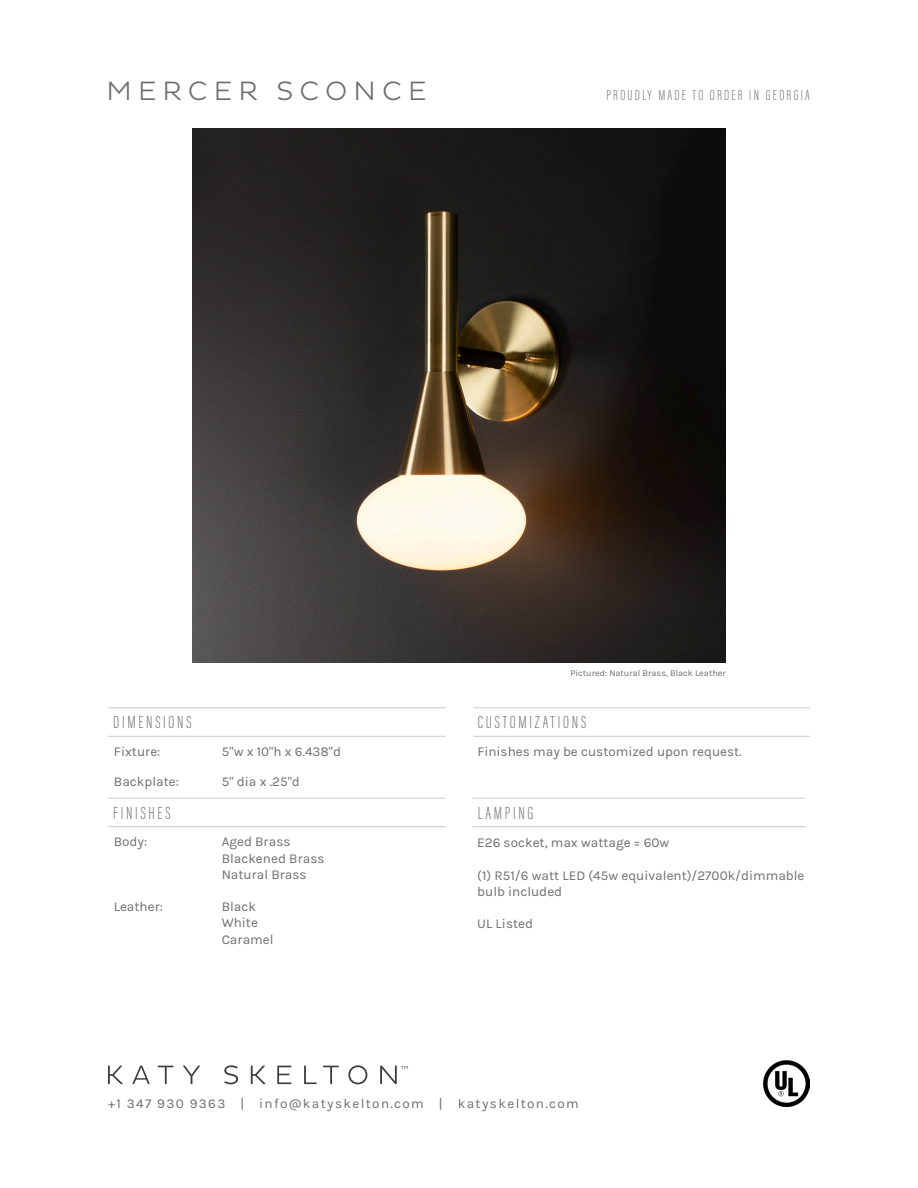
<style>
.page{position:relative;width:918px;height:1188px;background:#fff}
.page>*{position:absolute;margin:0;border:0;box-sizing:border-box;transform-origin:0 0}
.t1{font:300 27px "Pluto Sans";letter-spacing:.225em;color:#6d6e71}
.t2{font:200 18px "Acumin Pro Extra Cond";letter-spacing:.15em;color:#6d6e71}
.t3{font:200 15px "Acumin Pro Extra Cond";letter-spacing:.15em;color:#6d6e71}
.t4{font:13.5px/16.2px "Karla";color:#6d6e71}
.t5{font:13.5px "Karla";letter-spacing:.1em;color:#6d6e71}
.t6{font:9px "Karla";color:#6d6e71}
.t7{font:300 4.5px "Pluto Sans";color:#231f20}
</style>
<div class="page">
<img style="left:192px;top:128px;width:534px;height:534px">
<hr style="left:473px;top:707px;width:337px;height:1px;background:#cacbc4">
<hr style="left:473px;top:736px;width:337px;height:1px;background:#cacbc4">
<hr style="left:108px;top:707px;width:338px;height:1px;background:#cacbc4">
<hr style="left:108px;top:736px;width:338px;height:1px;background:#cacbc4">
<svg style="left:108px;top:1066px;width:15px;height:18px"></svg>
<svg style="left:132px;top:1066px;width:18px;height:18px"></svg>
<svg style="left:158px;top:1066px;width:15px;height:18px"></svg>
<svg style="left:183px;top:1066px;width:17px;height:18px"></svg>
<svg style="left:224px;top:1065px;width:14px;height:19px"></svg>
<svg style="left:251px;top:1066px;width:15px;height:18px"></svg>
<svg style="left:277px;top:1066px;width:14px;height:18px"></svg>
<svg style="left:304px;top:1066px;width:13px;height:18px"></svg>
<svg style="left:323px;top:1066px;width:16px;height:18px"></svg>
<svg style="left:348px;top:1065px;width:19px;height:19px"></svg>
<svg style="left:380px;top:1066px;width:17px;height:18px"></svg>
<hr style="left:472px;top:798px;width:333px;height:1px;background:#cacbc4">
<hr style="left:472px;top:826px;width:333px;height:1px;background:#cacbc4">
<hr style="left:108px;top:798px;width:337px;height:1px;background:#cacbc4">
<hr style="left:108px;top:826px;width:337px;height:1px;background:#cacbc4">
<img style="left:764px;top:1061px;width:46px;height:46px">
<p class="t1" style="left:106px;top:75px;width:322px">MERCER SCONCE</p>
<p class="t3" style="left:606px;top:87px;width:205px">PROUDLY MADE TO ORDER IN GEORGIA</p>
<p class="t2" style="left:113px;top:711px;width:80px">DIMENSIONS</p>
<p class="t4" style="left:114px;top:744px;width:48px">Fixture:</p>
<p class="t4" style="left:222px;top:744px;width:121px">5"w x 10"h x 6.438"d</p>
<p class="t4" style="left:114px;top:774px;width:67px">Backplate:</p>
<p class="t4" style="left:222px;top:774px;width:79px">5" dia x .25"d</p>
<p class="t2" style="left:113px;top:802px;width:59px">FINISHES</p>
<p class="t4" style="left:114px;top:834px;width:35px">Body:</p>
<p class="t4" style="left:222px;top:834px;width:70px">Aged Brass</p>
<p class="t4" style="left:222px;top:850px;width:104px">Blackened Brass</p>
<p class="t4" style="left:222px;top:866px;width:87px">Natural Brass</p>
<p class="t4" style="left:114px;top:899px;width:51px">Leather:</p>
<p class="t4" style="left:222px;top:899px;width:36px">Black</p>
<p class="t4" style="left:222px;top:915px;width:38px">White</p>
<p class="t4" style="left:222px;top:931px;width:53px">Caramel</p>
<p class="t7" style="left:401px;top:1065px;width:9px">TM</p>
<p class="t6" style="left:571px;top:669px;width:157px">Pictured: Natural Brass, Black Leather</p>
<p class="t2" style="left:478px;top:711px;width:110px">CUSTOMIZATIONS</p>
<p class="t4" style="left:477px;top:743px;width:266px">Finishes may be customized upon request.</p>
<p class="t2" style="left:478px;top:802px;width:57px">LAMPING</p>
<p class="t4" style="left:477px;top:835px;width:193px">E26 socket, max wattage = 60w</p>
<p class="t4" style="left:477px;top:867px;width:329px">(1) R51/6 watt LED (45w equivalent)/2700k/dimmable bulb included</p>
<p class="t4" style="left:477px;top:916px;width:57px">UL Listed</p>
<p class="t5" style="left:108px;top:1096px;width:472px">+1 347 930 9363 | info@katyskelton.com | katyskelton.com</p>
</div>
